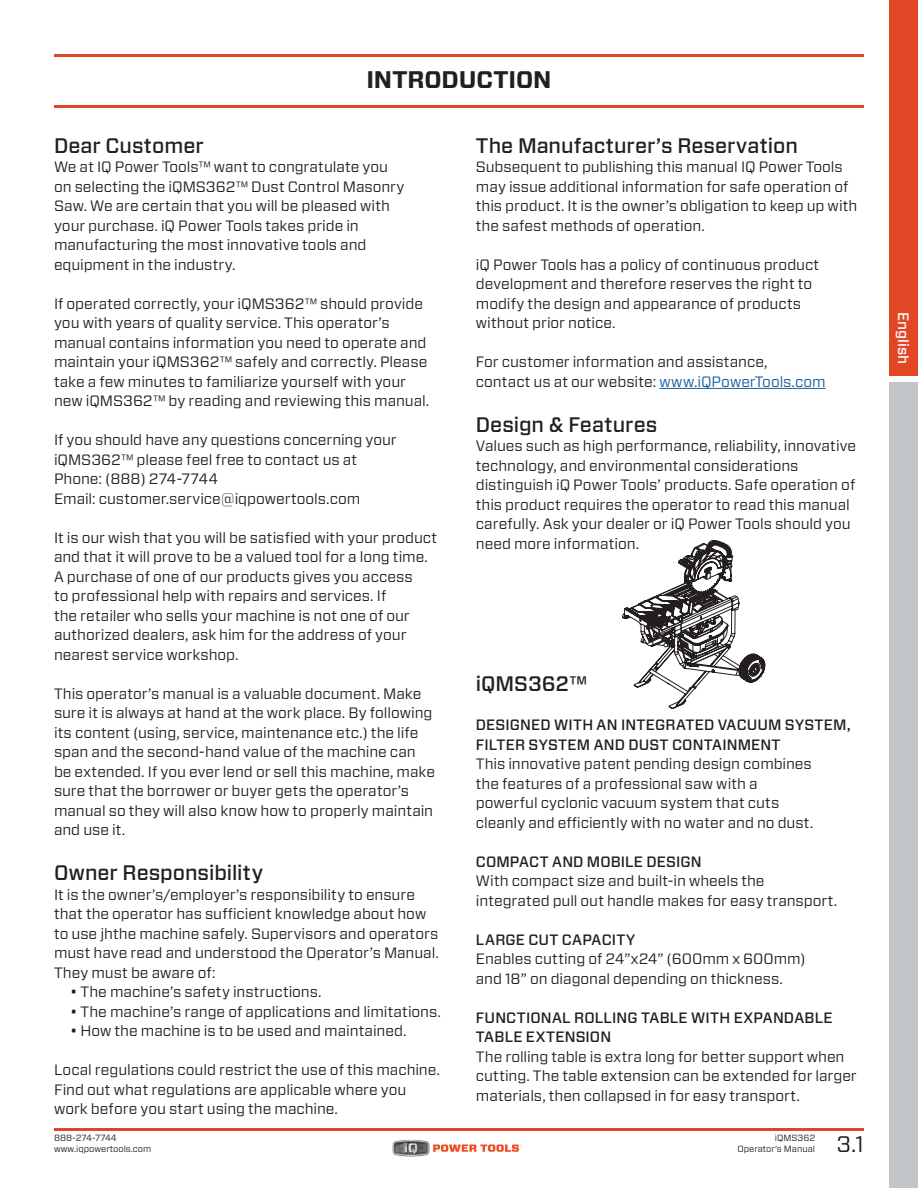
<style>
.page{position:relative;width:918px;height:1188px;background:#fff}
.page>*{position:absolute;margin:0;border:0;box-sizing:border-box;transform-origin:0 0}
.t1{font:700 24px "Forza";letter-spacing:-.005em;color:#231f20}
.t2{font:22.5px "Forza";color:#231f20}
.t3{font:500 21px "Forza";color:#231f20}
.t4{font:15px/19.5px "Forza";letter-spacing:-.005em;color:#231f20}
.t5{font:500 15px/19.5px "Forza";letter-spacing:.01em;color:#231f20}
.t6{font:500 15px "Forza";letter-spacing:.005em;color:#fff}
.t7{font:9px/10.5px "Forza";color:#231f20;text-align:right}
.s1{color:#175d9e}
</style>
<div class="page">
<hr style="left:54px;top:1128px;width:810px;height:2px;background:#df4725">
<hr style="left:54px;top:54px;width:810px;height:2px;background:#df4725">
<hr style="left:54px;top:106px;width:810px;height:2px;background:#df4725">
<img style="left:392px;top:1139px;width:47px;height:18px">
<svg style="left:433px;top:1145px;width:88px;height:7px"></svg>
<div style="left:889px;top:0;width:29px;height:376px;background:#df4725"></div>
<div style="left:889px;top:383px;width:29px;height:805px;background:#c1c5c7"></div>
<hr style="left:659px;top:388px;width:167px;height:1px;background:#175d9e">
<svg style="left:622px;top:540px;width:143px;height:169px"></svg>
<h1 class="t1" style="left:366px;top:64px;width:186px">INTRODUCTION</h1>
<h3 class="t3" style="left:54px;top:132px;width:151px">Dear Customer</h3>
<p class="t4" style="left:54px;top:157px;width:352px">We at IQ Power Tools™ want to congratulate you on selecting the iQMS362™ Dust Control Masonry Saw. We are certain that you will be pleased with your purchase. iQ Power Tools takes pride in manufacturing the most innovative tools and equipment in the industry.</p>
<p class="t4" style="left:54px;top:294px;width:377px">If operated correctly, your iQMS362™ should provide you with years of quality service. This operator’s manual contains information you need to operate and maintain your iQMS362™ safely and correctly. Please take a few minutes to familiarize yourself with your new iQMS362™ by reading and reviewing this manual.</p>
<p class="t4" style="left:54px;top:430px;width:344px">If you should have any questions concerning your iQMS362™ please feel free to contact us at Phone: (888) 274-7744<br>Email: customer.service@iqpowertools.com</p>
<p class="t4" style="left:54px;top:528px;width:385px">It is our wish that you will be satisfied with your product and that it will prove to be a valued tool for a long time.<br>A purchase of one of our products gives you access<br>to professional help with repairs and services. If<br>the retailer who sells your machine is not one of our authorized dealers, ask him for the address of your nearest service workshop.</p>
<p class="t4" style="left:54px;top:684px;width:383px">This operator’s manual is a valuable document. Make sure it is always at hand at the work place. By following its content (using, service, maintenance etc.) the life span and the second-hand value of the machine can be extended. If you ever lend or sell this machine, make sure that the borrower or buyer gets the operator’s manual so they will also know how to properly maintain and use it.</p>
<h3 class="t3" style="left:54px;top:859px;width:211px">Owner Responsibility</h3>
<p class="t4" style="left:54px;top:885px;width:386px">It is the owner’s/employer’s responsibility to ensure that the operator has sufficient knowledge about how to use jhthe machine safely. Supervisors and operators must have read and understood the Operator’s Manual.<br>They must be aware of:</p>
<p class="t4" style="left:70px;top:982px;width:253px">• The machine’s safety instructions.</p>
<p class="t4" style="left:70px;top:1002px;width:372px">• The machine’s range of applications and limitations.</p>
<p class="t4" style="left:70px;top:1021px;width:338px">• How the machine is to be used and maintained.</p>
<p class="t4" style="left:54px;top:1060px;width:387px">Local regulations could restrict the use of this machine.<br>Find out what regulations are applicable where you work before you start using the machine.</p>
<p class="t7" style="left:54px;top:1133px;width:99px;text-align:left">888-274-7744 www.iqpowertools.com</p>
<h3 class="t3" style="left:476px;top:132px;width:324px">The Manufacturer’s Reservation</h3>
<p class="t4" style="left:476px;top:157px;width:383px">Subsequent to publishing this manual IQ Power Tools may issue additional information for safe operation of this product. It is the owner’s obligation to keep up with the safest methods of operation.</p>
<p class="t4" style="left:476px;top:255px;width:345px">iQ Power Tools has a policy of continuous product development and therefore reserves the right to modify the design and appearance of products without prior notice.</p>
<p class="t4" style="left:476px;top:352px;width:351px">For customer information and assistance, contact us at our website: <span class="s1">www.iQPowerTools.com</span></p>
<h3 class="t3" style="left:476px;top:411px;width:183px">Design &amp; Features</h3>
<p class="t4" style="left:476px;top:436px;width:382px">Values such as high performance, reliability, innovative technology, and environmental considerations distinguish iQ Power Tools’ products. Safe operation of this product requires the operator to read this manual carefully. Ask your dealer or iQ Power Tools should you need more information.</p>
<h3 class="t3" style="left:476px;top:670px;width:112px">iQMS362™</h3>
<p class="t5" style="left:476px;top:715px;width:377px">DESIGNED WITH AN INTEGRATED VACUUM SYSTEM,<br>FILTER SYSTEM AND DUST CONTAINMENT</p>
<p class="t4" style="left:476px;top:754px;width:339px">This innovative patent pending design combines the features of a professional saw with a powerful cyclonic vacuum system that cuts cleanly and efficiently with no water and no dust.</p>
<p class="t5" style="left:476px;top:852px;width:227px">COMPACT AND MOBILE DESIGN</p>
<p class="t4" style="left:476px;top:871px;width:363px">With compact size and built-in wheels the integrated pull out handle makes for easy transport.</p>
<p class="t5" style="left:476px;top:930px;width:161px">LARGE CUT CAPACITY</p>
<p class="t4" style="left:476px;top:949px;width:331px">Enables cutting of 24”x24” (600mm x 600mm) and 18” on diagonal depending on thickness.</p>
<p class="t5" style="left:476px;top:1008px;width:358px">FUNCTIONAL ROLLING TABLE WITH EXPANDABLE<br>TABLE EXTENSION</p>
<p class="t4" style="left:476px;top:1047px;width:382px">The rolling table is extra long for better support when cutting. The table extension can be extended for larger materials, then collapsed in for easy transport.</p>
<h2 class="t2" style="left:836px;top:1129px;width:29px">3.1</h2>
<p class="t7" style="left:737px;top:1133px;width:79px">iQMS362<br>Operator’s Manual</p>
<p class="t6" style="left:913px;top:312px;width:54px;rotate:90deg">English</p>
</div>
